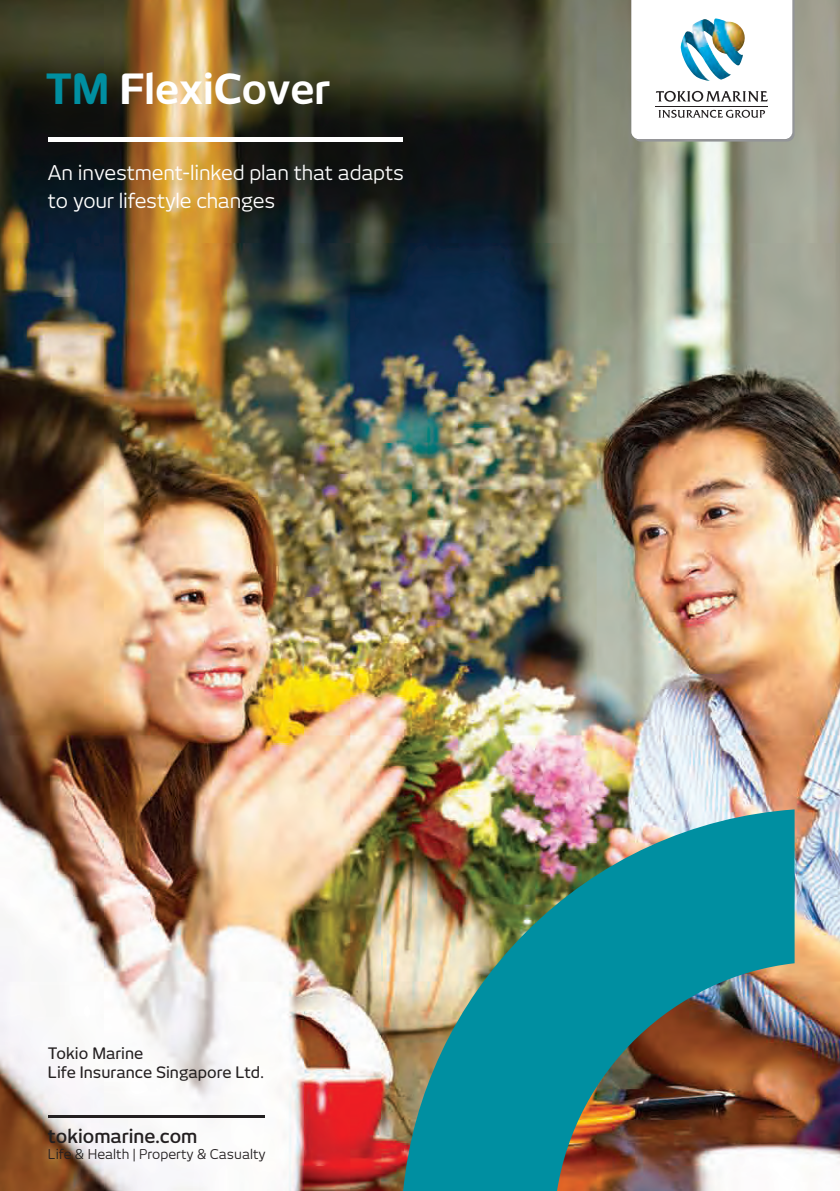
<style>
.page{position:relative;width:840px;height:1191px;background:#fff}
.page>*{position:absolute;margin:0;border:0;box-sizing:border-box;transform-origin:0 0}
.t1{font:700 41px "New June";color:#fff}
.t2{font:20px/28px "New June";letter-spacing:-.01em;color:#fff}
.t3{font:600 18.8px "New June";color:#231f20}
.t4{font:500 15.6px/18.6px "New June";color:#231f20}
.t5{font:13.4px "New June";color:#231f20}
.s1{color:#008fa1}
</style>
<div class="page">
<img style="left:0;top:0;width:839px;height:1191px">
<svg style="left:630px;top:0;width:164px;height:142px"></svg>
<img style="left:680px;top:18px;width:66px;height:63px">
<hr style="left:48px;top:1114px;width:217px;height:3px;background:#231f20">
<hr style="left:48px;top:138px;width:354px;height:4px;background:#fff">
<img style="left:403px;top:809px;width:391px;height:382px">
<h1 class="t1" style="left:45px;top:65px;width:286px"><span class="s1">TM</span> FlexiCover</h1>
<p class="t2" style="left:48px;top:159px;width:357px">An investment-linked plan that adapts to your lifestyle changes</p>
<p class="t4" style="left:48px;top:1044px;width:217px">Tokio Marine<br>Life Insurance Singapore Ltd.</p>
<p class="t3" style="left:48px;top:1124px;width:151px">tokiomarine.com</p>
<p class="t5" style="left:48px;top:1145px;width:219px">Life &amp; Health | Property &amp; Casualty</p>
</div>
